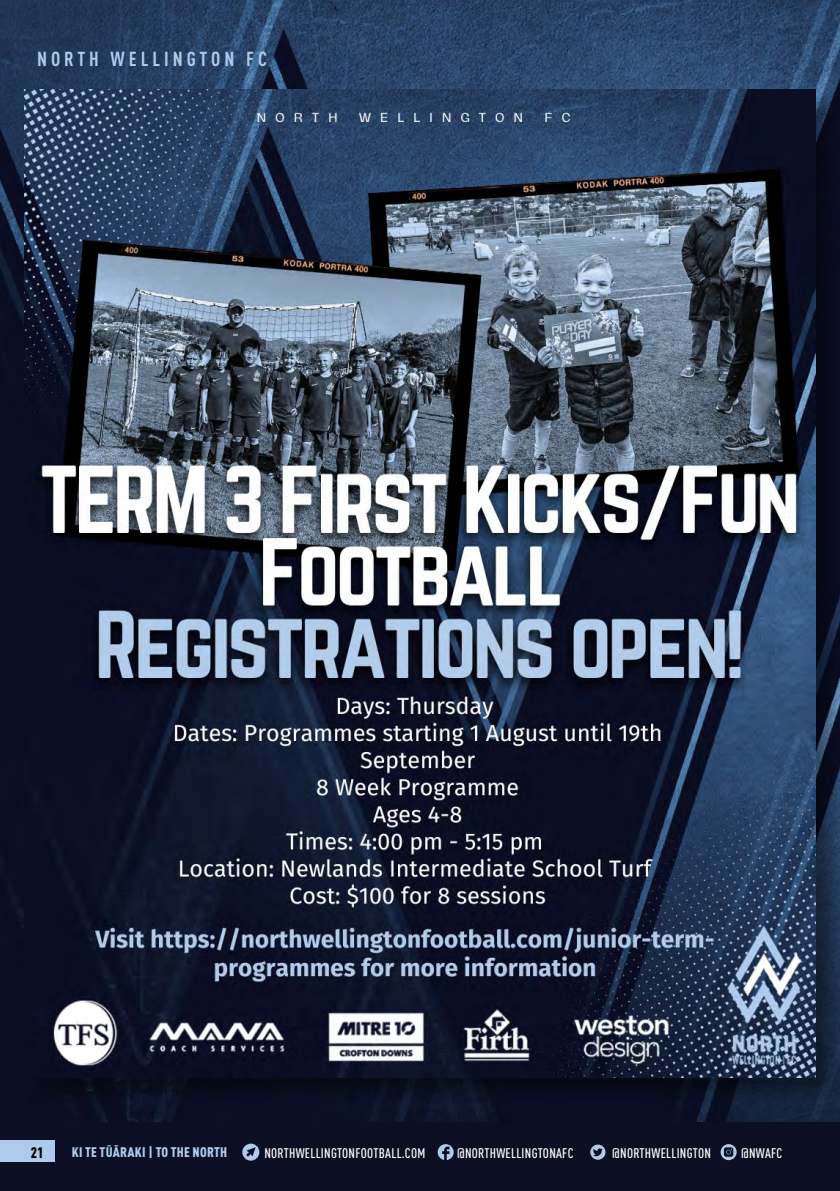
<style>
.page{position:relative;width:840px;height:1191px;background:#fff}
.page>*{position:absolute;margin:0;border:0;box-sizing:border-box;transform-origin:0 0}
.t1{font:700 condensed 20px "DIN Pro";letter-spacing:.2em;color:#aecaec}
.t2{font:900 condensed 15px "DIN Pro";color:#000}
.t3{font:500 condensed 13.8px "DIN Pro";letter-spacing:.02em;color:#fff}
.t4{font:900 condensed 13.8px "DIN Pro";letter-spacing:.02em;color:#aecaec}
</style>
<div class="page">
<img style="left:0;top:0;width:839px;height:1123px">
<div style="left:0;top:1123px;width:839px;height:68px;background:#0c0e23"></div>
<div style="left:0;top:1140px;width:54px;height:21px;background:#aecaec"></div>
<svg style="left:437px;top:1144px;width:16px;height:16px"></svg>
<svg style="left:720px;top:1144px;width:16px;height:16px"></svg>
<svg style="left:590px;top:1144px;width:15px;height:15px"></svg>
<svg style="left:242px;top:1143px;width:17px;height:17px"></svg>
<div style="left:28px;top:93px;width:811px;height:1009px;background:#000;opacity:.39"></div>
<img style="left:25px;top:90px;width:789px;height:987px">
<h1 class="t1" style="left:37px;top:44px;width:231px">NORTH WELLINGTON FC</h1>
<p class="t2" style="left:31px;top:1140px;width:14px">21</p>
<p class="t4" style="left:72px;top:1141px;width:157px">KI TE TŪĀRAKI | TO THE NORTH</p>
<p class="t3" style="left:264px;top:1142px;width:162px">NORTHWELLINGTONFOOTBALL.COM</p>
<p class="t3" style="left:457px;top:1142px;width:118px">@NORTHWELLINGTONAFC</p>
<p class="t3" style="left:612px;top:1142px;width:100px">@NORTHWELLINGTON</p>
<p class="t3" style="left:740px;top:1142px;width:43px">@NWAFC</p>
</div>
